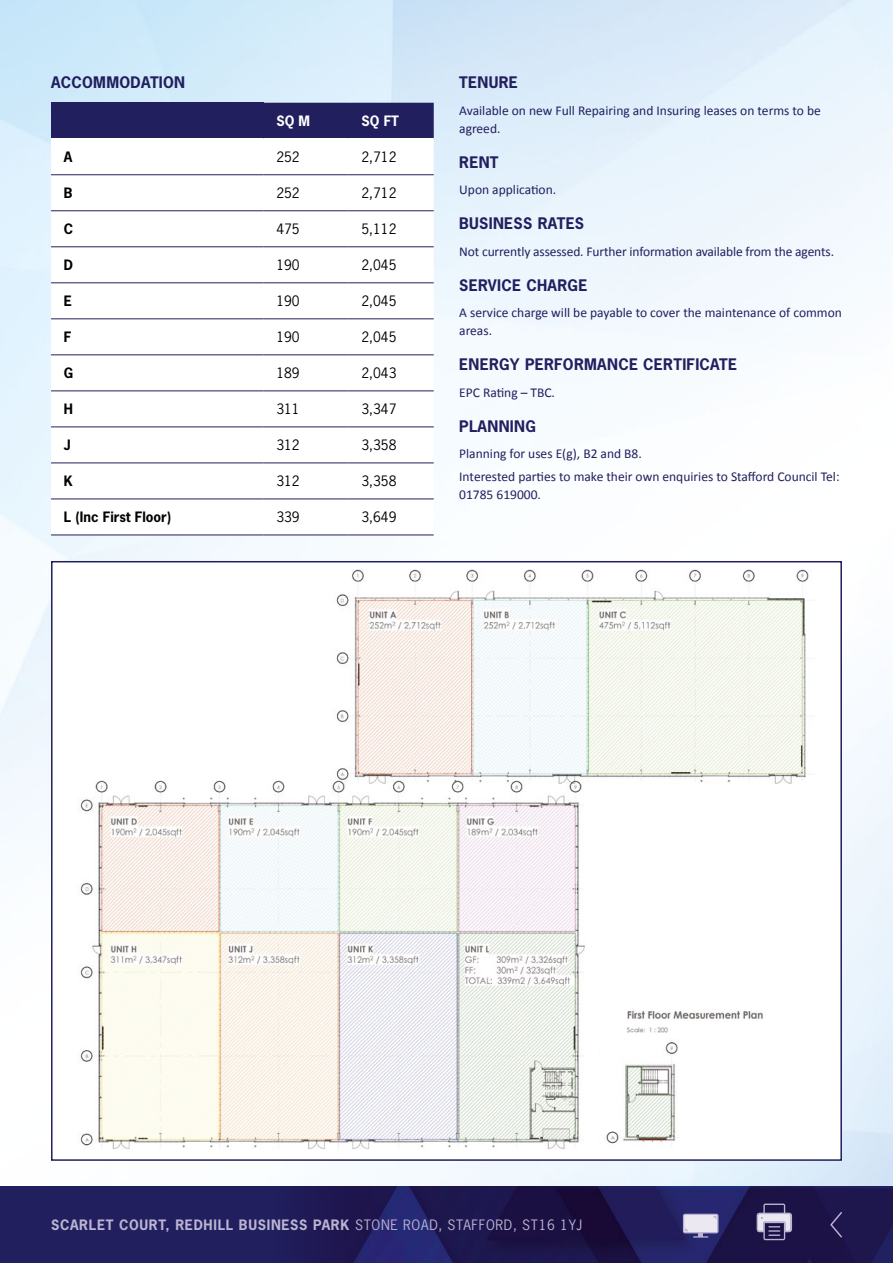
<style>
.page{position:relative;width:893px;height:1263px;background:#fff}
.page>*{position:absolute;margin:0;border:0;box-sizing:border-box;transform-origin:0 0}
.t1{font:700 15px "News Gothic Std";letter-spacing:.02em;color:#211f5e}
.t2{font:13.5px/18px "Calibri";color:#211f5e}
.t3{font:13.5px "News Gothic Std";color:#000}
.t4{font:700 13.5px "News Gothic Std";letter-spacing:.05em;color:#bbb4d3}
.t5{font:700 13.5px "News Gothic Std";color:#000}
.t6{font:700 13.5px "News Gothic Std";color:#fff}
.s1{font-weight:400}
</style>
<div class="page">
<img style="left:0;top:0;width:893px;height:1186px">
<div style="left:0;top:1186px;width:893px;height:77px;background:#211f5e"></div>
<img style="left:317px;top:1186px;width:576px;height:77px">
<svg style="left:830px;top:1212px;width:12px;height:25px"></svg>
<svg style="left:757px;top:1203px;width:35px;height:37px"></svg>
<svg style="left:683px;top:1214px;width:35px;height:23px"></svg>
<div style="left:51px;top:561px;width:791px;height:600px;background:#fff;border:2px solid #211f5e"></div>
<img style="left:336px;top:569px;width:473px;height:215px">
<img style="left:80px;top:774px;width:506px;height:375px">
<img style="left:598px;top:1011px;width:165px;height:133px">
<div style="left:51px;top:103px;width:213px;height:36px;background:#211f5e"></div>
<div style="left:264px;top:103px;width:170px;height:35px;background:#211f5e"></div>
<svg style="left:51px;top:139px;width:383px;height:396px"></svg>
<hr style="left:51px;top:138px;width:213px;height:1px;background:#fff">
<hr style="left:51px;top:174px;width:213px;height:1px;background:#211f5e">
<hr style="left:264px;top:174px;width:85px;height:1px;background:#211f5e">
<hr style="left:349px;top:174px;width:85px;height:1px;background:#211f5e">
<hr style="left:51px;top:210px;width:213px;height:1px;background:#211f5e">
<hr style="left:264px;top:210px;width:85px;height:1px;background:#211f5e">
<hr style="left:349px;top:210px;width:85px;height:1px;background:#211f5e">
<hr style="left:51px;top:246px;width:213px;height:1px;background:#211f5e">
<hr style="left:264px;top:246px;width:85px;height:1px;background:#211f5e">
<hr style="left:349px;top:246px;width:85px;height:1px;background:#211f5e">
<hr style="left:51px;top:282px;width:213px;height:1px;background:#211f5e">
<hr style="left:264px;top:282px;width:85px;height:1px;background:#211f5e">
<hr style="left:349px;top:282px;width:85px;height:1px;background:#211f5e">
<hr style="left:51px;top:318px;width:213px;height:1px;background:#211f5e">
<hr style="left:264px;top:318px;width:85px;height:1px;background:#211f5e">
<hr style="left:349px;top:318px;width:85px;height:1px;background:#211f5e">
<hr style="left:51px;top:354px;width:213px;height:1px;background:#211f5e">
<hr style="left:264px;top:354px;width:85px;height:1px;background:#211f5e">
<hr style="left:349px;top:354px;width:85px;height:1px;background:#211f5e">
<hr style="left:51px;top:390px;width:213px;height:1px;background:#211f5e">
<hr style="left:264px;top:390px;width:85px;height:1px;background:#211f5e">
<hr style="left:349px;top:390px;width:85px;height:1px;background:#211f5e">
<hr style="left:51px;top:426px;width:213px;height:1px;background:#211f5e">
<hr style="left:264px;top:426px;width:85px;height:1px;background:#211f5e">
<hr style="left:349px;top:426px;width:85px;height:1px;background:#211f5e">
<hr style="left:51px;top:462px;width:213px;height:1px;background:#211f5e">
<hr style="left:264px;top:462px;width:85px;height:1px;background:#211f5e">
<hr style="left:349px;top:462px;width:85px;height:1px;background:#211f5e">
<hr style="left:51px;top:498px;width:213px;height:1px;background:#211f5e">
<hr style="left:264px;top:498px;width:85px;height:1px;background:#211f5e">
<hr style="left:349px;top:498px;width:85px;height:1px;background:#211f5e">
<hr style="left:51px;top:535px;width:213px;height:1px;background:#211f5e">
<hr style="left:264px;top:535px;width:85px;height:1px;background:#211f5e">
<hr style="left:349px;top:535px;width:85px;height:1px;background:#211f5e">
<hr style="left:264px;top:138px;width:85px;height:1px;background:#fff">
<hr style="left:349px;top:138px;width:85px;height:1px;background:#fff">
<p class="t1" style="left:51px;top:73px;width:136px">ACCOMMODATION</p>
<p class="t6" style="left:276px;top:112px;width:35px">SQ M</p>
<p class="t6" style="left:361px;top:112px;width:39px">SQ FT</p>
<p class="t5" style="left:64px;top:148px;width:10px">A</p>
<p class="t3" style="left:276px;top:148px;width:25px">252</p>
<p class="t3" style="left:361px;top:148px;width:36px">2,712</p>
<p class="t5" style="left:64px;top:184px;width:10px">B</p>
<p class="t3" style="left:276px;top:184px;width:25px">252</p>
<p class="t3" style="left:361px;top:184px;width:36px">2,712</p>
<p class="t5" style="left:64px;top:220px;width:11px">C</p>
<p class="t3" style="left:276px;top:220px;width:25px">475</p>
<p class="t3" style="left:361px;top:220px;width:36px">5,112</p>
<p class="t5" style="left:64px;top:256px;width:11px">D</p>
<p class="t3" style="left:276px;top:256px;width:25px">190</p>
<p class="t3" style="left:361px;top:256px;width:36px">2,045</p>
<p class="t5" style="left:64px;top:292px;width:10px">E</p>
<p class="t3" style="left:276px;top:292px;width:25px">190</p>
<p class="t3" style="left:361px;top:292px;width:36px">2,045</p>
<p class="t5" style="left:64px;top:328px;width:9px">F</p>
<p class="t3" style="left:276px;top:328px;width:25px">190</p>
<p class="t3" style="left:361px;top:328px;width:36px">2,045</p>
<p class="t5" style="left:64px;top:364px;width:11px">G</p>
<p class="t3" style="left:276px;top:364px;width:25px">189</p>
<p class="t3" style="left:361px;top:364px;width:36px">2,043</p>
<p class="t5" style="left:64px;top:400px;width:11px">H</p>
<p class="t3" style="left:276px;top:400px;width:25px">311</p>
<p class="t3" style="left:361px;top:400px;width:36px">3,347</p>
<p class="t5" style="left:64px;top:436px;width:8px">J</p>
<p class="t3" style="left:276px;top:436px;width:25px">312</p>
<p class="t3" style="left:361px;top:436px;width:36px">3,358</p>
<p class="t5" style="left:64px;top:472px;width:10px">K</p>
<p class="t3" style="left:276px;top:472px;width:25px">312</p>
<p class="t3" style="left:361px;top:472px;width:36px">3,358</p>
<p class="t5" style="left:64px;top:508px;width:109px">L (Inc First Floor)</p>
<p class="t3" style="left:276px;top:508px;width:25px">339</p>
<p class="t3" style="left:361px;top:508px;width:36px">3,649</p>
<p class="t1" style="left:459px;top:73px;width:60px">TENURE</p>
<p class="t2" style="left:459px;top:101px;width:363px">Available on new Full Repairing and Insuring leases on terms to be agreed.</p>
<p class="t1" style="left:459px;top:152px;width:41px">RENT</p>
<p class="t2" style="left:459px;top:181px;width:98px">Upon application.</p>
<p class="t1" style="left:459px;top:214px;width:126px">BUSINESS RATES</p>
<p class="t2" style="left:459px;top:242px;width:376px">Not currently assessed. Further information available from the agents.</p>
<p class="t1" style="left:459px;top:275px;width:130px">SERVICE CHARGE</p>
<p class="t2" style="left:459px;top:304px;width:384px">A service charge will be payable to cover the maintenance of common areas.</p>
<p class="t1" style="left:459px;top:355px;width:279px">ENERGY PERFORMANCE CERTIFICATE</p>
<p class="t2" style="left:459px;top:383px;width:97px">EPC Rating – TBC.</p>
<p class="t1" style="left:459px;top:416px;width:78px">PLANNING</p>
<p class="t2" style="left:459px;top:443px;width:382px;line-height:22.2px">Planning for uses E(g), B2 and B8.<br>Interested parties to make their own enquiries to Stafford Council Tel:</p>
<p class="t2" style="left:459px;top:485px;width:83px">01785 619000.</p>
<p class="t4" style="left:51px;top:1216px;width:533px">SCARLET COURT, REDHILL BUSINESS PARK <span class="s1">STONE ROAD, STAFFORD, ST16 1YJ</span></p>
</div>
